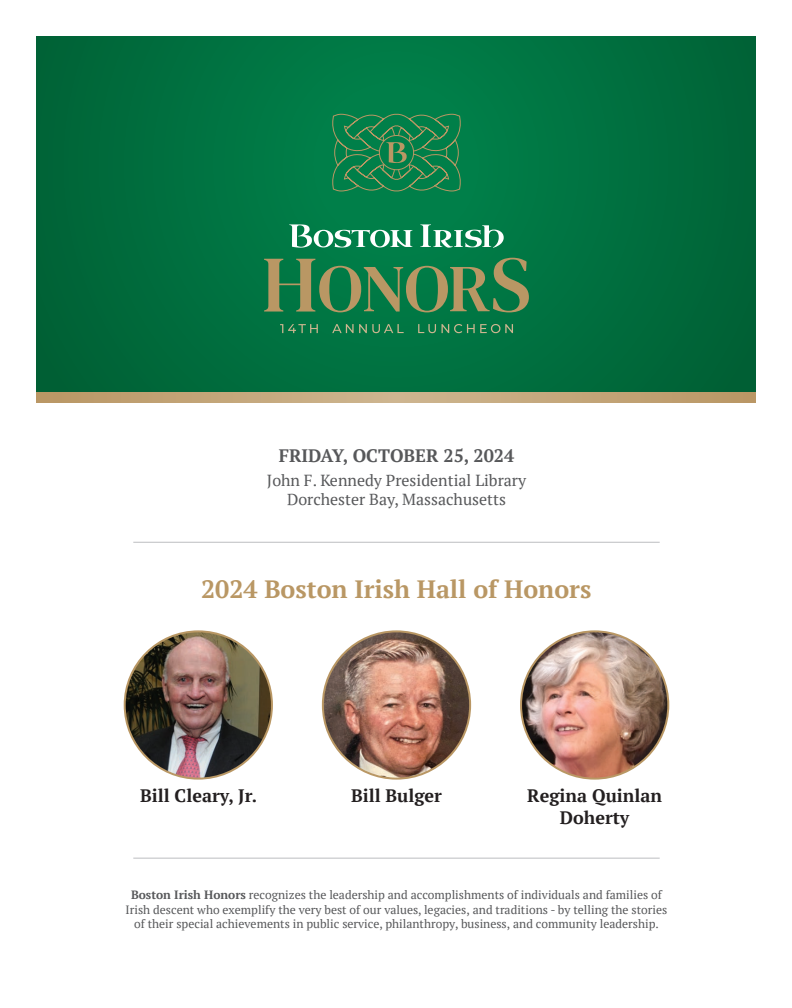
<style>
.page{position:relative;width:792px;height:1008px;background:#fff}
.page>*{position:absolute;margin:0;border:0;box-sizing:border-box;transform-origin:0 0}
.t1{font:700 25px "PT Serif";color:#b99764}
.t2{font:700 18px/22px "PT Serif";color:#231f20;text-align:center}
.t3{font:700 18px "PT Serif";color:#57585a}
.t4{font:16px/19.2px "PT Serif";color:#57585a;text-align:center}
.t5{font:12px/14.4px "PT Serif";color:#57585a;text-align:center}
.s1{font-weight:700}
</style>
<div class="page">
<svg style="left:36px;top:36px;width:720px;height:356px;background:#006f3e"></svg>
<svg style="left:264px;top:258px;width:265px;height:54px;background:#40834f"></svg>
<svg style="left:420px;top:224px;width:84px;height:24px"></svg>
<svg style="left:289px;top:224px;width:123px;height:24px"></svg>
<svg style="left:280px;top:324px;width:38px;height:9px"></svg>
<svg style="left:332px;top:324px;width:72px;height:9px"></svg>
<svg style="left:418px;top:324px;width:18px;height:9px"></svg>
<svg style="left:442px;top:324px;width:71px;height:9px"></svg>
<svg style="left:331px;top:113px;width:131px;height:79px;background:#1e824d"></svg>
<svg style="left:36px;top:392px;width:720px;height:10px;background:#c3a579"></svg>
<hr style="left:133px;top:542px;width:527px;height:1px;background:#bcbdc0">
<hr style="left:133px;top:858px;width:527px;height:1px;background:#bcbdc0">
<img style="left:125px;top:631px;width:147px;height:148px;border-radius:74px">
<img style="left:323px;top:631px;width:147px;height:148px;border-radius:74px">
<img style="left:521px;top:631px;width:147px;height:148px;border-radius:74px">
<p class="t3" style="left:279px;top:444px;width:237px">FRIDAY, OCTOBER 25, 2024</p>
<p class="t4" style="left:267px;top:470px;width:261px">John F. Kennedy Presidential Library<br>Dorchester Bay, Massachusetts</p>
<p class="t1" style="left:201px;top:573px;width:392px">2024 Boston Irish Hall of Honors</p>
<p class="t2" style="left:140px;top:784px;width:118px">Bill Cleary, Jr.</p>
<p class="t2" style="left:351px;top:784px;width:92px">Bill Bulger</p>
<p class="t2" style="left:527px;top:784px;width:136px">Regina Quinlan<br>Doherty</p>
<p class="t5" style="left:126px;top:888px;width:543px"><span class="s1">Boston Irish Honors</span> recognizes the leadership and accomplishments of individuals and families of<br>Irish descent who exemplify the very best of our values, legacies, and traditions - by telling the stories of their special achievements in public service, philanthropy, business, and community leadership.</p>
</div>
